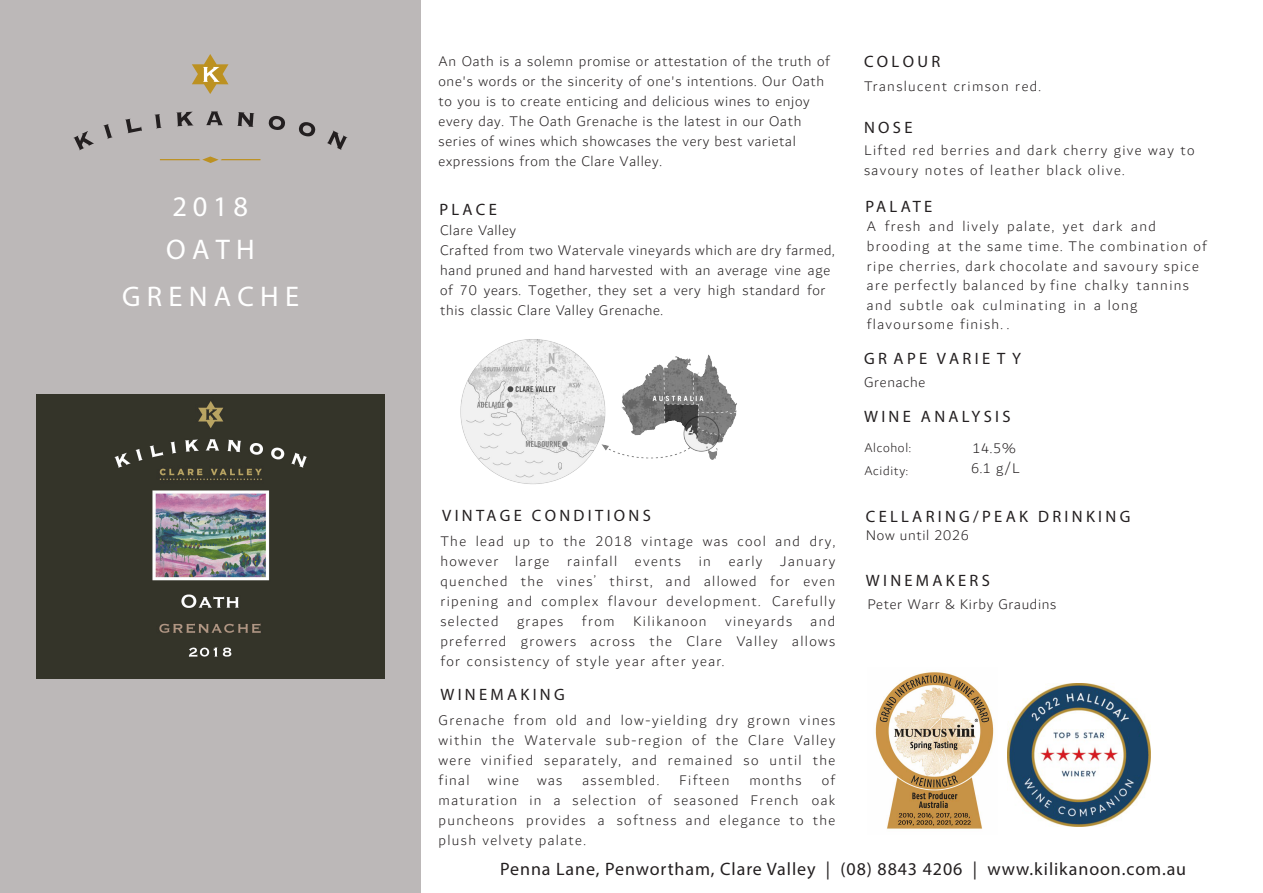
<style>
.page{position:relative;width:1263px;height:893px;background:#fff}
.page>*{position:absolute;margin:0;border:0;box-sizing:border-box;transform-origin:0 0}
.t1{font:28.5px/45px "Myriad Pro";letter-spacing:.22em;color:#fff;text-align:center}
.t2{font:18px "Myriad Pro";letter-spacing:.05em;color:#231f20}
.t3{font:16.5px "Myriad Pro";letter-spacing:.2em;color:#231f20}
.t4{font:300 15px/20px "Dubai";letter-spacing:.045em;color:#231f20;text-align:justify}
.t5{font:300 15px/19.5px "Dubai";letter-spacing:.09em;color:#231f20}
.t6{font:300 13.5px "Dubai";letter-spacing:.05em;color:#231f20}
</style>
<div class="page">
<div style="left:0;top:0;width:421px;height:893px;background:#bcb8b8"></div>
<svg style="left:73px;top:131px;width:21px;height:19px"></svg>
<svg style="left:103px;top:124px;width:10px;height:15px"></svg>
<svg style="left:125px;top:119px;width:17px;height:14px"></svg>
<svg style="left:155px;top:114px;width:7px;height:14px"></svg>
<svg style="left:176px;top:112px;width:17px;height:14px"></svg>
<svg style="left:206px;top:111px;width:17px;height:14px"></svg>
<svg style="left:237px;top:112px;width:17px;height:15px"></svg>
<svg style="left:269px;top:116px;width:16px;height:14px"></svg>
<svg style="left:299px;top:122px;width:16px;height:14px"></svg>
<svg style="left:327px;top:131px;width:20px;height:19px"></svg>
<svg style="left:192px;top:54px;width:36px;height:40px"></svg>
<svg style="left:160px;top:156px;width:100px;height:7px"></svg>
<img style="left:460px;top:339px;width:277px;height:145px">
<img style="left:37px;top:395px;width:348px;height:283px">
<img style="left:1008px;top:684px;width:143px;height:143px">
<img style="left:875px;top:672px;width:119px;height:157px">
<p class="t1" style="left:122px;top:183px;width:178px">2018<br>OATH<br>GRENACHE</p>
<p class="t4" style="left:438px;top:51px;width:393px;text-align:left">An Oath is a solemn promise or attestation of the truth of one's words or the sincerity of one's intentions. Our Oath to you is to create enticing and delicious wines to enjoy every day. The Oath Grenache is the latest in our Oath series of wines which showcases the very best varietal expressions from the Clare Valley.</p>
<p class="t3" style="left:439px;top:199px;width:59px">PLACE</p>
<p class="t4" style="left:440px;top:221px;width:396px;text-align:left">Clare Valley<br>Crafted from two Watervale vineyards which are dry farmed, hand pruned and hand harvested with an average vine age of 70 years. Together, they set a very high standard for this classic Clare Valley Grenache.</p>
<p class="t3" style="left:864px;top:51px;width:78px">COLOUR</p>
<p class="t5" style="left:864px;top:76px;width:178px">Translucent crimson red.</p>
<p class="t3" style="left:864px;top:117px;width:50px">NOSE</p>
<p class="t5" style="left:864px;top:141px;width:332px;line-height:20px">Lifted red berries and dark cherry give way to savoury notes of leather black olive.</p>
<p class="t3" style="left:865px;top:196px;width:68px">PALATE</p>
<p class="t5" style="left:867px;top:217px;width:341px">A fresh and lively palate, yet dark and brooding at the same time. The combination of ripe cherries, dark chocolate and savoury spice are perfectly balanced by fine chalky tannins and subtle oak culminating in a long flavoursome finish. .</p>
<p class="t3" style="left:864px;top:348px;width:159px">GR APE VARIE T Y</p>
<p class="t4" style="left:864px;top:372px;width:63px">Grenache</p>
<p class="t3" style="left:864px;top:407px;width:148px">WINE ANALYSIS</p>
<p class="t6" style="left:864px;top:437px;width:48px">Alcohol:</p>
<p class="t4" style="left:972px;top:438px;width:45px">14.5%</p>
<p class="t6" style="left:864px;top:460px;width:45px">Acidity:</p>
<p class="t4" style="left:971px;top:459px;width:50px">6.1 g/L</p>
<p class="t3" style="left:442px;top:505px;width:210px">VINTAGE CONDITIONS</p>
<p class="t4" style="left:440px;top:531px;width:396px">The lead up to the 2018 vintage was cool and dry, however large rainfall events in early January quenched the vines’ thirst, and allowed for even ripening and complex flavour development. Carefully selected grapes from Kilikanoon vineyards and preferred growers across the Clare Valley allows for consistency of style year after year.</p>
<p class="t3" style="left:440px;top:685px;width:126px">WINEMAKING</p>
<p class="t4" style="left:439px;top:710px;width:398px">Grenache from old and low-yielding dry grown vines within the Watervale sub-region of the Clare Valley were vinified separately, and remained so until the final wine was</p>
<p class="t3" style="left:866px;top:506px;width:266px">CELLARING/PEAK DRINKING</p>
<p class="t4" style="left:866px;top:525px;width:105px">Now until 2026</p>
<p class="t3" style="left:866px;top:571px;width:126px">WINEMAKERS</p>
<p class="t4" style="left:867px;top:594px;width:191px">Peter Warr &amp; Kirby Graudins</p>
<p class="t5" style="left:582px;top:771px;width:78px">assembled.</p>
<p class="t5" style="left:679px;top:771px;width:52px">Fifteen</p>
<p class="t4" style="left:749px;top:770px;width:54px">months</p>
<p class="t4" style="left:439px;top:770px;width:398px;text-indent:383px">of maturation in a selection of seasoned French oak puncheons provides a softness and elegance to the plush velvety palate.</p>
<p class="t2" style="left:500px;top:857px;width:687px">Penna Lane, Penwortham, Clare Valley | (08) 8843 4206 | www.kilikanoon.com.au</p>
</div>
